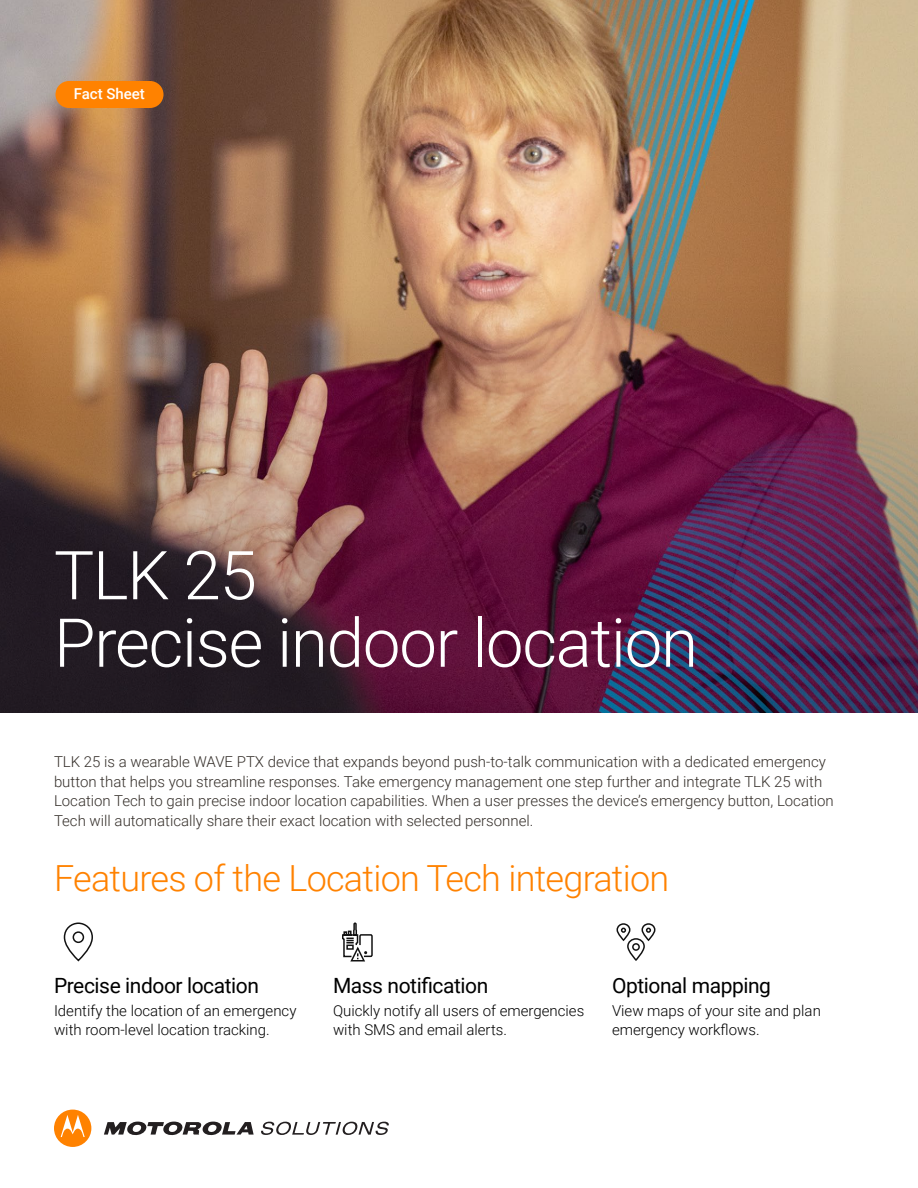
<style>
.page{position:relative;width:918px;height:1188px;background:#fff}
.page>*{position:absolute;margin:0;border:0;box-sizing:border-box;transform-origin:0 0}
.t1{font:300 67.5px/67.5px "Roboto";letter-spacing:-.02em;color:#fff}
.t2{font:300 36px "Roboto";letter-spacing:-.02em;color:#ff8200}
.t3{font:21px "Roboto";letter-spacing:-.02em;color:#000}
.t4{font:300 15px/19.5px "Roboto";color:#352f2a}
.t5{font:300 15px/19.5px "Roboto";color:#000}
.t6{font:500 15px "Roboto";color:#fff}
</style>
<div class="page">
<img style="left:0;top:0;width:918px;height:282px">
<img style="left:0;top:282px;width:918px;height:431px">
<svg style="left:63px;top:922px;width:30px;height:40px"></svg>
<svg style="left:342px;top:922px;width:31px;height:40px"></svg>
<svg style="left:616px;top:923px;width:40px;height:38px"></svg>
<svg style="left:104px;top:1122px;width:150px;height:14px"></svg>
<svg style="left:261px;top:1122px;width:128px;height:13px"></svg>
<div style="left:54px;top:1110px;width:37px;height:37px;background:#ff8200;border-radius:50%"></div>
<svg style="left:61px;top:1115px;width:24px;height:22px"></svg>
<div style="left:56px;top:81px;width:108px;height:27px;background:#ff8200;border-radius:14px"></div>
<p class="t6" style="left:74px;top:84px;width:73px">Fact Sheet</p>
<h1 class="t1" style="left:54px;top:539px;width:646px">TLK 25<br>Precise indoor location</h1>
<p class="t4" style="left:54px;top:752px;width:781px">TLK 25 is a wearable WAVE PTX device that expands beyond push-to-talk communication with a dedicated emergency button that helps you streamline responses. Take emergency management one step further and integrate TLK 25 with Location Tech to gain precise indoor location capabilities. When a user presses the device’s emergency button, Location Tech will automatically share their exact location with selected personnel.</p>
<h2 class="t2" style="left:54px;top:853px;width:617px">Features of the Location Tech integration</h2>
<h3 class="t3" style="left:54px;top:971px;width:207px">Precise indoor location</h3>
<p class="t5" style="left:54px;top:1000px;width:244px">Identify the location of an emergency with room-level location tracking.</p>
<h3 class="t3" style="left:333px;top:971px;width:157px">Mass notification</h3>
<p class="t5" style="left:333px;top:1000px;width:253px">Quickly notify all users of emergencies with SMS and email alerts.</p>
<h3 class="t3" style="left:612px;top:971px;width:161px">Optional mapping</h3>
<p class="t5" style="left:612px;top:1000px;width:210px">View maps of your site and plan emergency workflows.</p>
</div>
